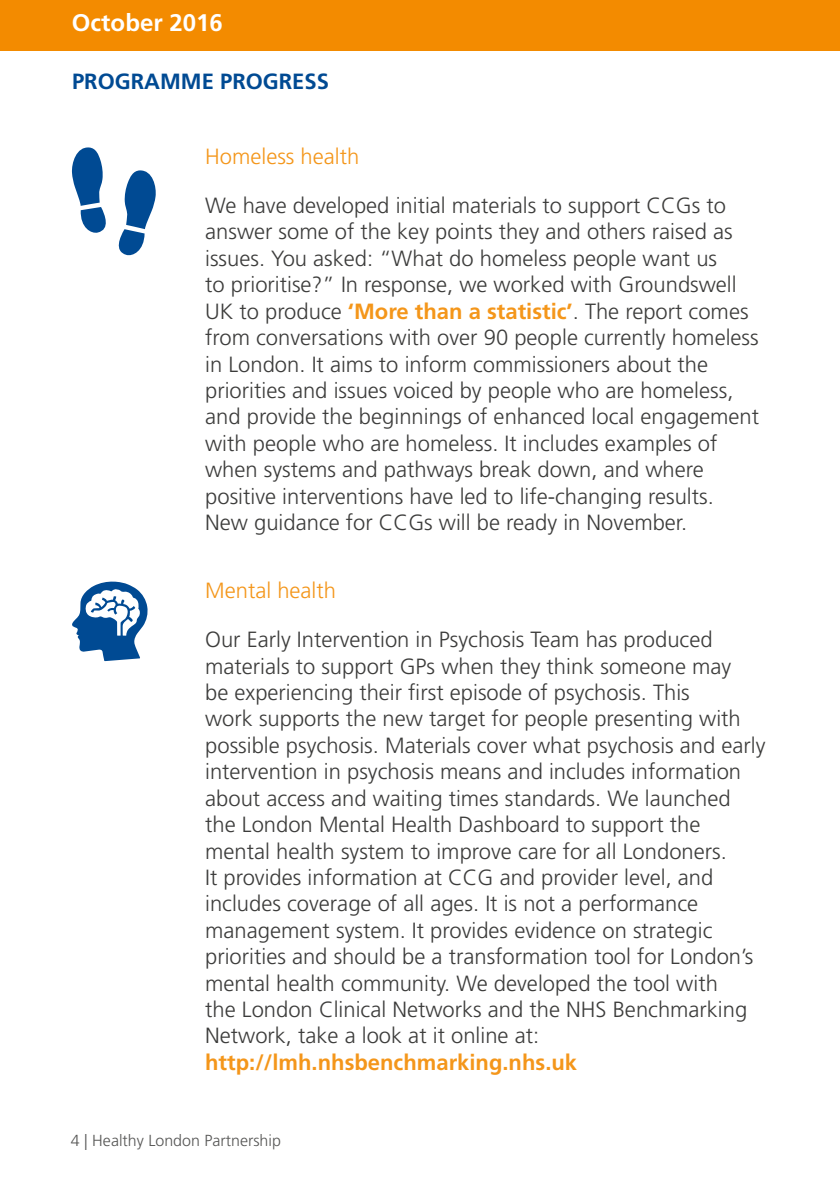
<style>
.page{position:relative;width:840px;height:1191px;background:#fff}
.page>*{position:absolute;margin:0;border:0;box-sizing:border-box;transform-origin:0 0}
.t1{font:700 24px "Frutiger LT Std";color:#fff}
.t2{font:300 22px/26.4px "Frutiger LT Std";color:#3c3c3b}
.t3{font:700 22px "Frutiger LT Std";color:#f4961a}
.t4{font:300 22px "Frutiger LT Std";color:#f4961a}
.t5{font:700 22px "Frutiger LT Std";color:#004a93}
.t6{font:300 16px "Frutiger LT Std";color:#575756}
.s1{font-weight:700;color:#f4961a}
</style>
<div class="page">
<div style="left:0;top:0;width:839px;height:51px;background:#f38b00"></div>
<svg style="left:72px;top:581px;width:76px;height:80px"></svg>
<svg style="left:71px;top:147px;width:85px;height:109px"></svg>
<p class="t1" style="left:72px;top:9px;width:152px">October 2016</p>
<p class="t5" style="left:72px;top:68px;width:258px">PROGRAMME PROGRESS</p>
<p class="t4" style="left:205px;top:144px;width:156px">Homeless health</p>
<p class="t2" style="left:205px;top:193px;width:555px">We have developed initial materials to support CCGs to answer some of the key points they and others raised as issues. You asked: “What do homeless people want us<br>to prioritise?” In response, we worked with Groundswell UK to produce <span class="s1">‘More than a statistic’</span>. The report comes from conversations with over 90 people currently homeless in London. It aims to inform commissioners about the priorities and issues voiced by people who are homeless, and provide the beginnings of enhanced local engagement with people who are homeless. It includes examples of when systems and pathways break down, and where positive interventions have led to life-changing results.<br>New guidance for CCGs will be ready in November.</p>
<p class="t4" style="left:205px;top:578px;width:132px">Mental health</p>
<p class="t2" style="left:205px;top:627px;width:561px">Our Early Intervention in Psychosis Team has produced materials to support GPs when they think someone may<br>be experiencing their first episode of psychosis. This<br>work supports the new target for people presenting with possible psychosis. Materials cover what psychosis and early intervention in psychosis means and includes information about access and waiting times standards. We launched the London Mental Health Dashboard to support the mental health system to improve care for all Londoners.<br>It provides information at CCG and provider level, and includes coverage of all ages. It is not a performance management system. It provides evidence on strategic priorities and should be a transformation tool for London’s mental health community. We developed the tool with<br>the London Clinical Networks and the NHS Benchmarking Network, take a look at it online at:</p>
<p class="t3" style="left:205px;top:1049px;width:373px">http://lmh.nhsbenchmarking.nhs.uk</p>
<p class="t6" style="left:71px;top:1131px;width:211px">4 | Healthy London Partnership</p>
</div>
